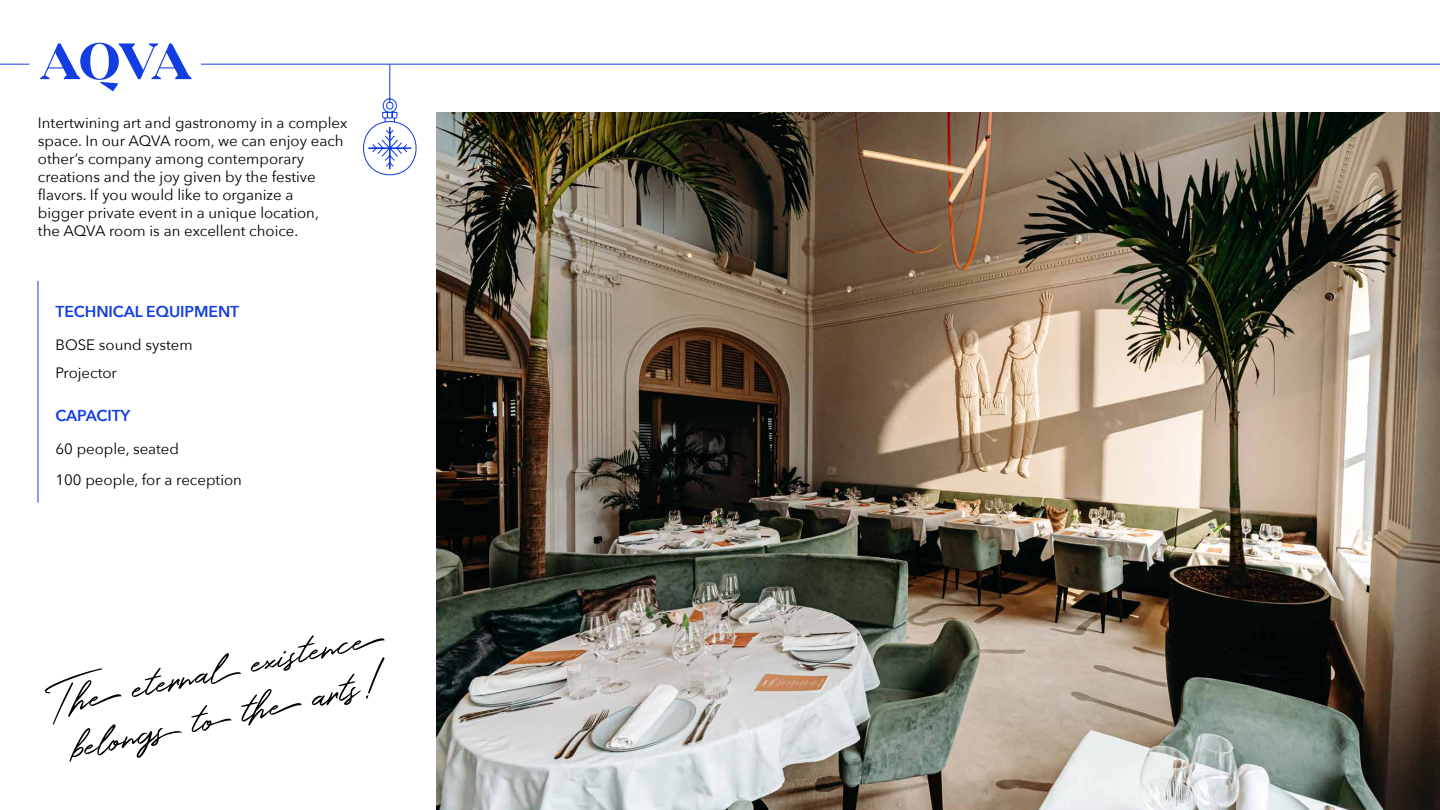
<style>
.page{position:relative;width:1440px;height:810px;background:#fff}
.page>*{position:absolute;margin:0;border:0;box-sizing:border-box;transform-origin:0 0}
.t1{font:700 53.25px "Mirador";color:#123de0}
.t2{font:46.42px/46px "Holland";color:#000;text-align:center}
.t3{font:600 15.75px "Avenir Next";letter-spacing:-.005em;color:#123de0}
.t4{font:15px/18px "Avenir Next";color:#000}
</style>
<div class="page">
<img style="left:437px;top:113px;width:1003px;height:697px">
<hr style="left:201px;top:64px;width:1239px;height:1px;background:#123de0">
<svg style="left:0;top:64px;width:29px;height:1px"></svg>
<hr style="left:38px;top:281px;width:1px;height:222px;background:#123de0">
<svg style="left:354px;top:64px;width:71px;height:112px"></svg>
<h1 class="t1" style="left:40px;top:30px;width:153px">AQVA</h1>
<p class="t4" style="left:38px;top:113px;width:311px">Intertwining art and gastronomy in a complex space. In our AQVA room, we can enjoy each other’s company among contemporary creations and the joy given by the festive flavors. If you would like to organize a<br>bigger private event in a unique location,<br>the AQVA room is an excellent choice.</p>
<p class="t3" style="left:56px;top:298px;width:185px">TECHNICAL EQUIPMENT</p>
<p class="t4" style="left:56px;top:331px;width:139px;line-height:27.3px">BOSE sound system<br>Projector</p>
<p class="t3" style="left:56px;top:402px;width:76px">CAPACITY</p>
<p class="t4" style="left:56px;top:432px;width:188px;line-height:31.3px">60 people, seated<br>100 people, for a reception</p>
<h2 class="t2" style="left:43px;top:682px;width:329px;rotate:-12deg">The eternal existence belongs to the arts!</h2>
</div>
